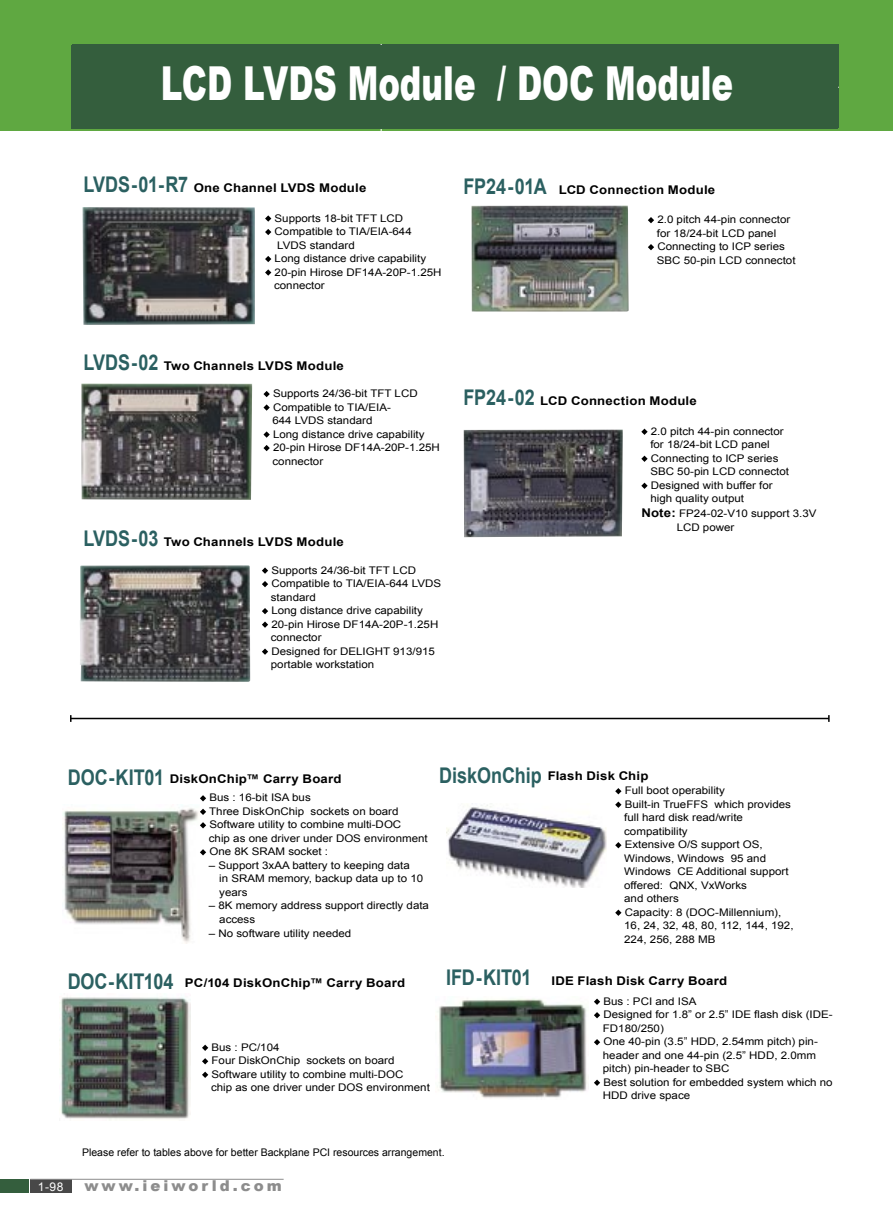
<style>
.page{position:relative;width:893px;height:1212px;background:#fff}
.page>*{position:absolute;margin:0;border:0;box-sizing:border-box;transform-origin:0 0}
.t1{font:900 46.8px "Arial";color:#fff;scale:.69 1}
.t2{font:700 21.6px "Arial";letter-spacing:-.005em;color:#2b6061;scale:.83 1}
.t3{font:900 15px "Arial";letter-spacing:.2em;color:#8d8d8d}
.t4{font:700 12px "Arial";letter-spacing:.015em;color:#000;scale:1.1 1}
.t5{font:12px "Arial";color:#fff}
.t6{font:10.5px/13.5px "Arial";color:#000;scale:1.1 1}
.t7{font:10.5px "Arial";color:#000}
.s1{font-size:21.6px;color:#2b6061}
.s2{font-weight:700;font-size:12px}
</style>
<div class="page">
<div style="left:0;top:0;width:893px;height:130px;background:#5fa841"></div>
<hr style="left:381px;top:44px;width:1px;height:87px;background:#fff">
<hr style="left:382px;top:87px;width:457px;height:1px;background:#fff">
<div style="left:0;top:1179px;width:28px;height:14px;background:#345e3d"></div>
<div style="left:30px;top:1179px;width:42px;height:14px;background:#484848"></div>
<hr style="left:30px;top:1179px;width:254px;height:1px;background:#8d8d8d">
<div style="left:71px;top:45px;width:767px;height:83px;background:#345e3d"></div>
<hr style="left:71px;top:718px;width:758px;height:1px;background:#000">
<svg style="left:70px;top:715px;width:2px;height:7px"></svg>
<svg style="left:828px;top:715px;width:2px;height:7px"></svg>
<img style="left:63px;top:808px;width:136px;height:136px">
<img style="left:59px;top:997px;width:132px;height:123px">
<img style="left:446px;top:805px;width:160px;height:83px">
<img style="left:438px;top:998px;width:149px;height:100px">
<svg style="left:200px;top:795px;width:6px;height:6px"></svg>
<svg style="left:200px;top:809px;width:6px;height:6px"></svg>
<svg style="left:200px;top:822px;width:6px;height:6px"></svg>
<svg style="left:200px;top:849px;width:6px;height:6px"></svg>
<svg style="left:202px;top:1044px;width:6px;height:7px"></svg>
<svg style="left:202px;top:1058px;width:6px;height:6px"></svg>
<svg style="left:202px;top:1071px;width:6px;height:7px"></svg>
<svg style="left:615px;top:788px;width:6px;height:6px"></svg>
<svg style="left:615px;top:801px;width:6px;height:7px"></svg>
<svg style="left:615px;top:842px;width:6px;height:6px"></svg>
<svg style="left:615px;top:909px;width:6px;height:7px"></svg>
<svg style="left:594px;top:998px;width:6px;height:7px"></svg>
<svg style="left:594px;top:1012px;width:6px;height:6px"></svg>
<svg style="left:594px;top:1039px;width:6px;height:6px"></svg>
<svg style="left:594px;top:1079px;width:6px;height:7px"></svg>
<img style="left:83px;top:207px;width:172px;height:118px">
<img style="left:81px;top:383px;width:171px;height:117px">
<img style="left:80px;top:565px;width:170px;height:117px">
<img style="left:471px;top:205px;width:158px;height:106px">
<img style="left:464px;top:429px;width:159px;height:108px">
<svg style="left:265px;top:215px;width:6px;height:7px"></svg>
<svg style="left:265px;top:229px;width:6px;height:6px"></svg>
<svg style="left:265px;top:256px;width:6px;height:6px"></svg>
<svg style="left:265px;top:269px;width:6px;height:7px"></svg>
<svg style="left:648px;top:217px;width:6px;height:6px"></svg>
<svg style="left:648px;top:244px;width:6px;height:6px"></svg>
<svg style="left:263px;top:391px;width:7px;height:6px"></svg>
<svg style="left:263px;top:404px;width:7px;height:7px"></svg>
<svg style="left:263px;top:431px;width:7px;height:7px"></svg>
<svg style="left:263px;top:445px;width:7px;height:6px"></svg>
<svg style="left:641px;top:429px;width:7px;height:6px"></svg>
<svg style="left:641px;top:456px;width:7px;height:6px"></svg>
<svg style="left:641px;top:483px;width:7px;height:6px"></svg>
<svg style="left:262px;top:567px;width:6px;height:7px"></svg>
<svg style="left:262px;top:581px;width:6px;height:6px"></svg>
<svg style="left:262px;top:608px;width:6px;height:6px"></svg>
<svg style="left:262px;top:621px;width:6px;height:7px"></svg>
<svg style="left:262px;top:648px;width:6px;height:7px"></svg>
<h1 class="t1" style="left:161px;top:57px;width:831px">LCD LVDS Module / DOC Module</h1>
<p class="t4" style="left:84px;top:181px;width:259px"><span class="s1">LVDS-01-R7</span> One Channel LVDS Module</p>
<p class="t4" style="left:463px;top:183px;width:230px"><span class="s1">FP24-01A</span> LCD Connection Module</p>
<p class="t6" style="left:275px;top:211px;width:118px">Supports 18-bit TFT LCD</p>
<p class="t6" style="left:275px;top:225px;width:126px">Compatible to TIA/EIA-644</p>
<p class="t6" style="left:277px;top:238px;width:72px">LVDS standard</p>
<p class="t6" style="left:275px;top:252px;width:139px">Long distance drive capability</p>
<p class="t6" style="left:275px;top:265px;width:153px">20-pin Hirose DF14A-20P-1.25H</p>
<p class="t6" style="left:274px;top:279px;width:48px">connector</p>
<p class="t6" style="left:657px;top:213px;width:128px">2.0 pitch 44-pin connector for 18/24-bit LCD panel<br>Connecting to ICP series<br>SBC 50-pin LCD connectot</p>
<p class="t4" style="left:84px;top:359px;width:238px"><span class="s1">LVDS-02</span> Two Channels LVDS Module</p>
<p class="t6" style="left:272px;top:387px;width:154px">Supports 24/36-bit TFT LCD<br>Compatible to TIA/EIA-<br>644 LVDS standard<br>Long distance drive capability<br>20-pin Hirose DF14A-20P-1.25H connector</p>
<p class="t4" style="left:84px;top:535px;width:238px"><span class="s1">LVDS-03</span> Two Channels LVDS Module</p>
<p class="t6" style="left:271px;top:563px;width:156px">Supports 24/36-bit TFT LCD<br>Compatible to TIA/EIA-644 LVDS standard<br>Long distance drive capability<br>20-pin Hirose DF14A-20P-1.25H connector<br>Designed for DELIGHT 913/915 portable workstation</p>
<p class="t4" style="left:463px;top:394px;width:214px"><span class="s1">FP24-02</span> LCD Connection Module</p>
<p class="t6" style="left:650px;top:424px;width:128px">2.0 pitch 44-pin connector for 18/24-bit LCD panel<br>Connecting to ICP series<br>SBC 50-pin LCD connectot<br>Designed with buffer for high quality output</p>
<p class="t6" style="left:677px;top:507px;width:129px;text-indent:-35px"><span class="s2">Note:</span> FP24-02-V10 support 3.3V<br>LCD power</p>
<h2 class="t2" style="left:68px;top:765px;width:118px">DOC-KIT01</h2>
<p class="t4" style="left:170px;top:772px;width:158px">DiskOnChip™ Carry Board</p>
<p class="t6" style="left:209px;top:791px;width:201px">Bus : 16-bit ISA bus<br>Three DiskOnChip sockets on board<br>Software utility to combine multi-DOC<br>chip as one driver under DOS environment<br>One 8K SRAM socket :</p>
<p class="t6" style="left:219px;top:858px;width:187px;text-indent:-10px">– Support 3xAA battery to keeping data<br>in SRAM memory, backup data up to 10 years</p>
<p class="t6" style="left:219px;top:899px;width:192px;text-indent:-10px">– 8K memory address support directly data access</p>
<p class="t6" style="left:209px;top:926px;width:131px">– No software utility needed</p>
<h2 class="t2" style="left:68px;top:969px;width:129px">DOC-KIT104</h2>
<p class="t4" style="left:185px;top:976px;width:202px">PC/104 DiskOnChip™ Carry Board</p>
<p class="t6" style="left:211px;top:1040px;width:201px">Bus : PC/104<br>Four DiskOnChip sockets on board<br>Software utility to combine multi-DOC<br>chip as one driver under DOS environment</p>
<h2 class="t2" style="left:439px;top:763px;width:125px">DiskOnChip</h2>
<p class="t4" style="left:548px;top:768px;width:93px">Flash Disk Chip</p>
<p class="t6" style="left:624px;top:784px;width:155px">Full boot operability<br>Built-in TrueFFS which provides full hard disk read/write compatibility<br>Extensive O/S support OS,<br>Windows, Windows 95 and<br>Windows CE Additional support offered: QNX, VxWorks<br>and others<br>Capacity: 8 (DOC-Millennium),<br>16, 24, 32, 48, 80, 112, 144, 192,<br>224, 256, 288 MB</p>
<h2 class="t2" style="left:446px;top:965px;width:104px">IFD-KIT01</h2>
<p class="t4" style="left:551px;top:974px;width:161px">IDE Flash Disk Carry Board</p>
<p class="t6" style="left:603px;top:994px;width:210px">Bus : PCI and ISA<br>Designed for 1.8” or 2.5” IDE flash disk (IDE-<br>FD180/250)<br>One 40-pin (3.5” HDD, 2.54mm pitch) pin&shy;header and one 44-pin (2.5” HDD, 2.0mm pitch) pin-header to SBC<br>Best solution for embedded system which no<br>HDD drive space</p>
<p class="t7" style="left:82px;top:1146px;width:364px">Please refer to tables above for better Backplane PCI resources arrangement.</p>
<p class="t5" style="left:38px;top:1180px;width:27px">1-98</p>
<h3 class="t3" style="left:84px;top:1177px;width:199px">www.ieiworld.com</h3>
</div>
